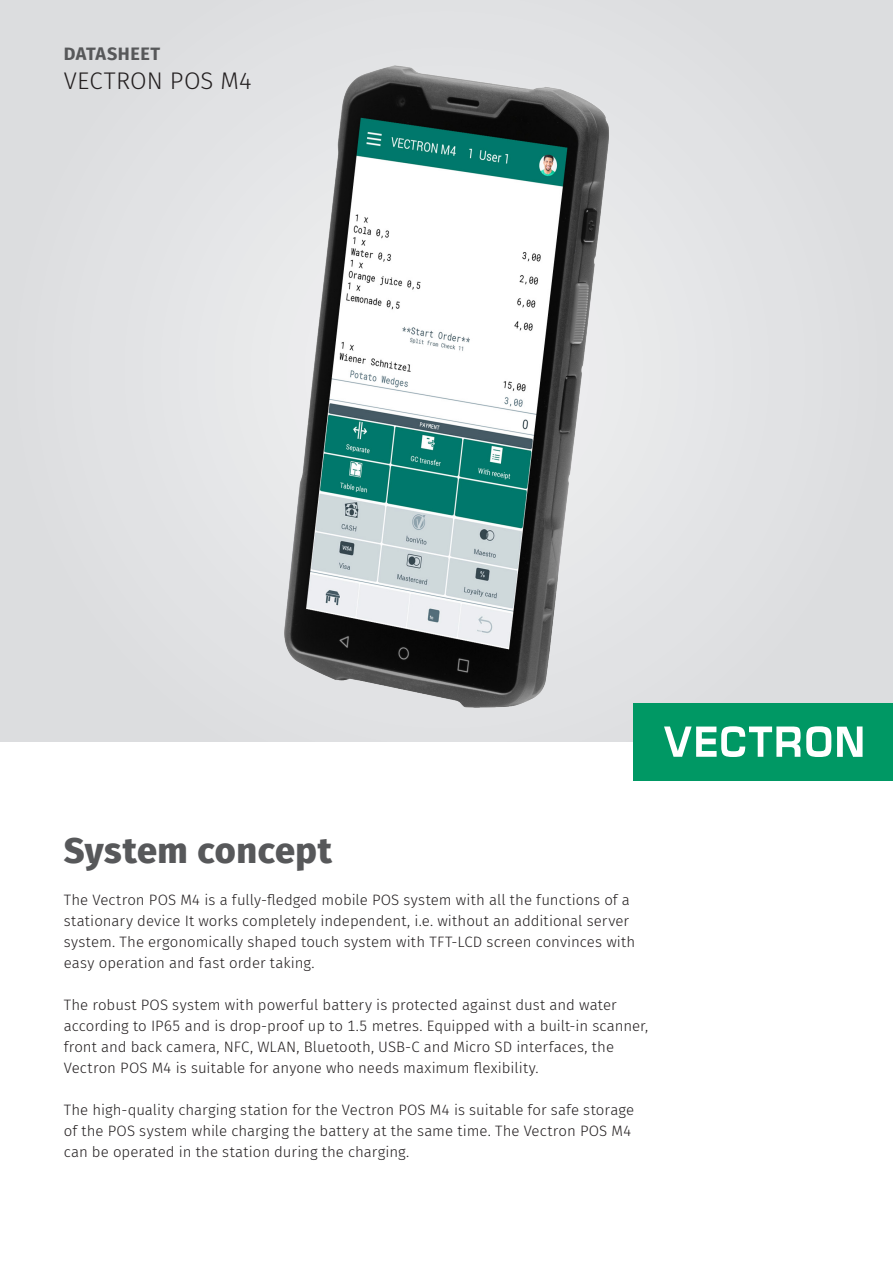
<style>
.page{position:relative;width:893px;height:1263px;background:#fff}
.page>*{position:absolute;margin:0;border:0;box-sizing:border-box;transform-origin:0 0}
.TS_Überschrift{font:800 36px "Fira Sans";letter-spacing:.015em;color:#57585a}
.t1{font:300 24px "Fira Sans";letter-spacing:.01em;color:#231f20}
.t2{font:700 18px "Fira Sans";letter-spacing:.025em;color:#57585a}
.TS_Fließtext_nach_Ab{font:300 15px/21px "Fira Sans";color:#231f20}
.TS_Fließtext{font:300 15px/21px "Fira Sans";color:#231f20}
</style>
<div class="page">
<div style="left:0;top:0;width:893px;height:742px;background:#dfe0e2"></div>
<div style="left:633px;top:703px;width:260px;height:77px;background:#009864"></div>
<svg style="left:837px;top:726px;width:25px;height:31px"></svg>
<svg style="left:682px;top:726px;width:149px;height:31px"></svg>
<img style="left:251px;top:65px;width:431px;height:716px">
<p class="t2" style="left:64px;top:39px;width:98px">DATASHEET</p>
<h2 class="t1" style="left:64px;top:64px;width:189px">Vectron POS M4</h2>
<p class="TS_Überschrift" style="left:64px;top:819px;width:270px">System concept</p>
<p class="TS_Fließtext" style="left:64px;top:890px;width:573px">The Vectron POS M4 is a fully-fledged mobile POS system with all the functions of a stationary device It works completely independent, i.e. without an additional server system. The ergonomically shaped touch system with TFT-LCD screen convinces with easy operation and fast order taking.</p>
<p class="TS_Fließtext_nach_Ab" style="left:64px;top:995px;width:586px">The robust POS system with powerful battery is protected against dust and water according to IP65 and is drop-proof up to 1.5 metres. Equipped with a built-in scanner, front and back camera, NFC, WLAN, Bluetooth, USB-C and Micro SD interfaces, the Vectron POS M4 is suitable for anyone who needs maximum flexibility.</p>
<p class="TS_Fließtext_nach_Ab" style="left:64px;top:1100px;width:572px">The high-quality charging station for the Vectron POS M4 is suitable for safe storage of the POS system while charging the battery at the same time. The Vectron POS M4 can be operated in the station during the charging.</p>
</div>
